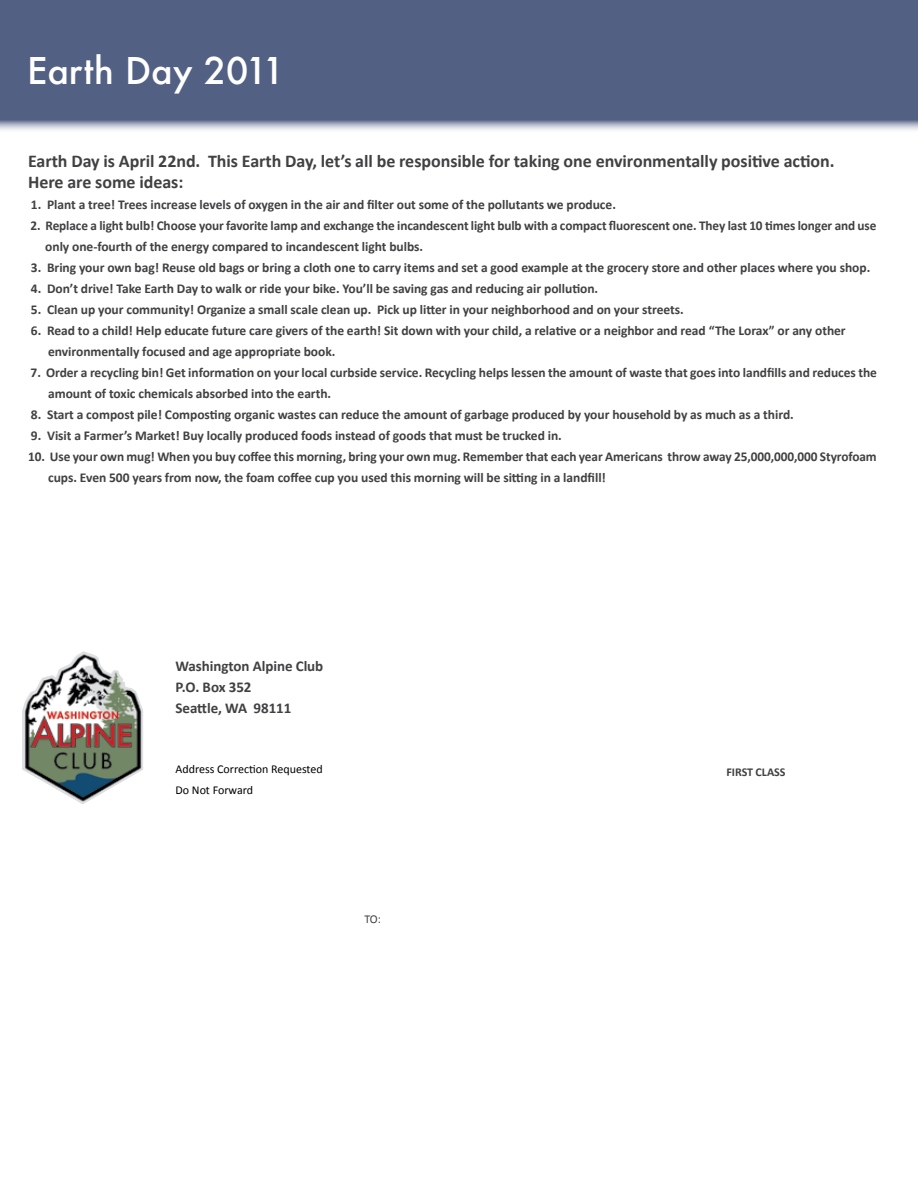
<style>
.page{position:relative;width:918px;height:1188px;background:#fff}
.page>*{position:absolute;margin:0;border:0;box-sizing:border-box;transform-origin:0 0}
.t1{font:500 36px "Futura";color:#fff}
.t2{font:700 18px/21px "Calibri";letter-spacing:-.005em;color:#414042}
.t3{font:700 15px/21px "Calibri";letter-spacing:-.005em;color:#414042}
.t4{font:700 13.5px/21px "Calibri";letter-spacing:-.005em;color:#414042}
.t5{font:12px/21px "Calibri";color:#000}
.t6{font:700 12px "Calibri";color:#414042}
.t7{font:12px "Calibri";color:#414042}
</style>
<div class="page">
<svg style="left:0;top:0;width:918px;height:130px;background:#596689"></svg>
<img style="left:22px;top:651px;width:121px;height:153px">
<h1 class="t1" style="left:27px;top:46px;width:259px">Earth Day 2011</h1>
<h2 class="t2" style="left:28px;top:149px;width:808px">Earth Day is April 22nd. This Earth Day, let’s all be responsible for taking one environmentally positive action.<br>Here are some ideas:</h2>
<p class="t4" style="left:31px;top:193px;width:587px">1. Plant a tree! Trees increase levels of oxygen in the air and filter out some of the pollutants we produce.</p>
<p class="t4" style="left:45px;top:214px;width:833px;text-indent:-15px">2. Replace a light bulb! Choose your favorite lamp and exchange the incandescent light bulb with a compact fluorescent one. They last 10 times longer and use only one-fourth of the energy compared to incandescent light bulbs.</p>
<p class="t4" style="left:31px;top:256px;width:841px">3. Bring your own bag! Reuse old bags or bring a cloth one to carry items and set a good example at the grocery store and other places where you shop.</p>
<p class="t4" style="left:31px;top:277px;width:569px">4. Don’t drive! Take Earth Day to walk or ride your bike. You’ll be saving gas and reducing air pollution.</p>
<p class="t4" style="left:31px;top:298px;width:654px">5. Clean up your community! Organize a small scale clean up. Pick up litter in your neighborhood and on your streets.</p>
<p class="t4" style="left:48px;top:319px;width:799px;text-indent:-17px">6. Read to a child! Help educate future care givers of the earth! Sit down with your child, a relative or a neighbor and read “The Lorax” or any other environmentally focused and age appropriate book.</p>
<p class="t4" style="left:48px;top:361px;width:830px;text-indent:-18px">7. Order a recycling bin! Get information on your local curbside service. Recycling helps lessen the amount of waste that goes into landfills and reduces the amount of toxic chemicals absorbed into the earth.</p>
<p class="t4" style="left:31px;top:403px;width:764px">8. Start a compost pile! Composting organic wastes can reduce the amount of garbage produced by your household by as much as a third.</p>
<p class="t4" style="left:31px;top:424px;width:532px">9. Visit a Farmer’s Market! Buy locally produced foods instead of goods that must be trucked in.</p>
<p class="t4" style="left:48px;top:445px;width:830px;text-indent:-20px">10. Use your own mug! When you buy coffee this morning, bring your own mug. Remember that each year Americans throw away 25,000,000,000 Styrofoam cups. Even 500 years from now, the foam coffee cup you used this morning will be sitting in a landfill!</p>
<p class="t3" style="left:176px;top:654px;width:149px">Washington Alpine Club<br>P.O. Box 352<br>Seattle, WA 98111</p>
<p class="t5" style="left:176px;top:757px;width:149px">Address Correction Requested<br>Do Not Forward</p>
<p class="t7" style="left:364px;top:911px;width:18px">TO:</p>
<p class="t6" style="left:726px;top:764px;width:61px">FIRST CLASS</p>
</div>
